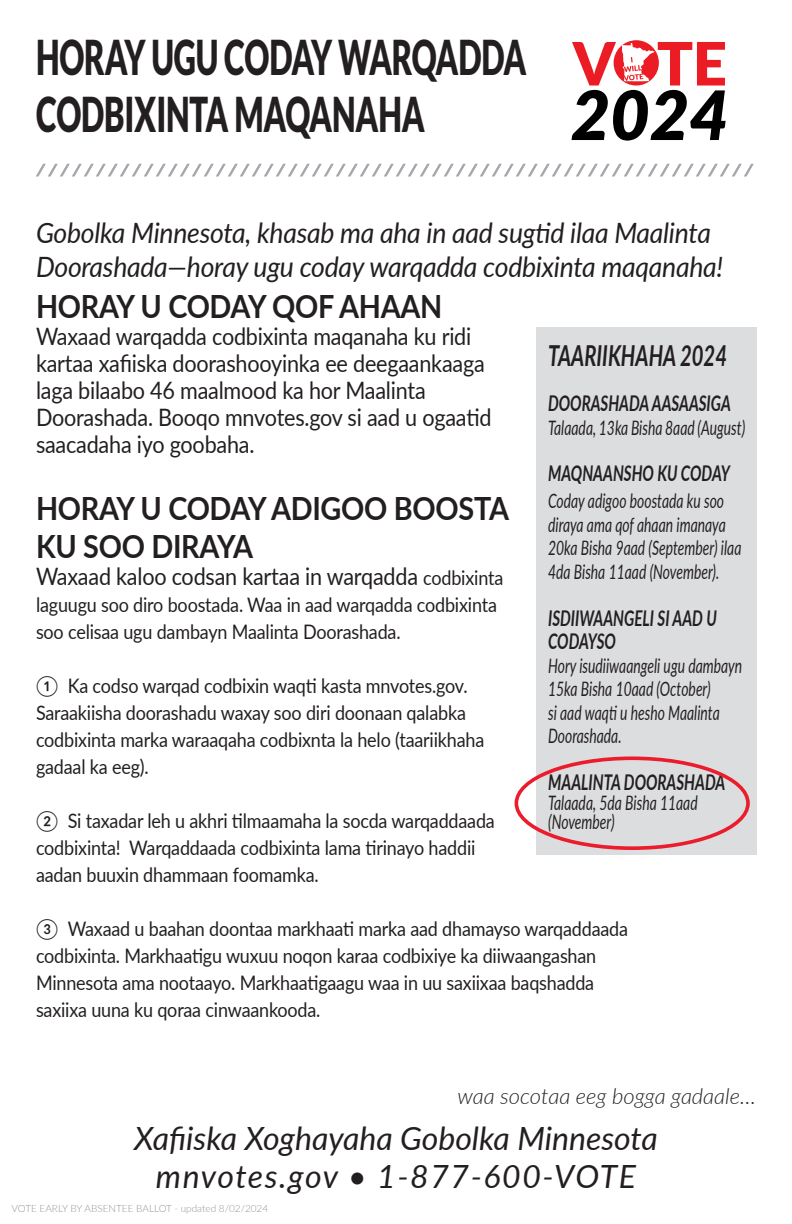
<style>
.page{position:relative;width:792px;height:1224px;background:#fff}
.page>*{position:absolute;margin:0;border:0;box-sizing:border-box;transform-origin:0 0}
.t1{font:italic 900 68.2px "Lato";color:#000}
.t2{font:900 48px/57.6px "Lato";letter-spacing:-.005em;color:#231f20;scale:.65 1}
.t3{font:italic 32px/38.4px "Lato";color:#231f20;text-align:center}
.Heading{font:700 32px/38.4px "Lato";letter-spacing:-.01em;color:#231f20;scale:.9 1}
.t4{font:italic 700 29px "Lato";color:#231f20;scale:.7 1}
.Introduction{font:italic 28px/33.6px "Lato";letter-spacing:-.01em;color:#231f20;scale:.95 1}
.Body{font:24px/27px "Lato";letter-spacing:-.01em;color:#231f20;scale:.9 1}
.t5{font:italic 300 22px "Lato";color:#231f20}
.t6{font:italic 700 21.6px/23.4px "Lato";color:#231f20;scale:.7 1}
.Body-2{font:20px/27px "Lato";letter-spacing:-.01em;color:#231f20}
.Body-3{font:20px/27px "Lato";letter-spacing:-.01em;color:#231f20;scale:.9 1}
.t7{font:italic 19.8px/23.6px "Lato";color:#231f20;scale:.7 1}
.t8{font:300 10px "Lato";color:#939598}
.s1{font-size:20px}
</style>
<div class="page">
<div style="left:536px;top:327px;width:221px;height:527px;background:#dcdddf"></div>
<div style="left:515px;top:756px;width:235px;height:94px;border:4px solid #eb1c2b;border-radius:50%"></div>
<svg style="left:572px;top:42px;width:44px;height:44px"></svg>
<div style="left:614px;top:40px;width:45px;height:46px;background:#ec1c24;border-radius:50%"></div>
<svg style="left:622px;top:42px;width:103px;height:44px"></svg>
<svg style="left:40px;top:164px;width:712px;height:12px"></svg>
<p class="t2" style="left:36px;top:27px;width:756px">HORAY UGU CODAY WARQADDA<br>CODBIXINTA MAQANAHA</p>
<h1 class="t1" style="left:571px;top:64px;width:160px">2024</h1>
<p class="Introduction" style="left:36px;top:215px;width:725px">Gobolka Minnesota, khasab ma aha in aad sugtid ilaa Maalinta<br>Doorashada—horay ugu coday warqadda codbixinta maqanaha!</p>
<p class="Heading" style="left:36px;top:286px;width:453px">HORAY U CODAY QOF AHAAN</p>
<p class="Body" style="left:36px;top:322px;width:508px">Waxaad warqadda codbixinta maqanaha ku ridi kartaa xafiiska doorashooyinka ee deegaankaaga laga bilaabo 46 maalmood ka hor Maalinta Doorashada. Booqo mnvotes.gov si aad u ogaatid saacadaha iyo goobaha.</p>
<p class="Heading" style="left:36px;top:488px;width:527px">HORAY U CODAY ADIGOO BOOSTA<br>KU SOO DIRAYA</p>
<p class="Body" style="left:36px;top:562px;width:521px">Waxaad kaloo codsan kartaa in warqadda <span class="s1">codbixinta</span></p>
<p class="Body-3" style="left:36px;top:591px;width:514px">laguugu soo diro boostada. Waa in aad warqadda codbixinta soo celisaa ugu dambayn Maalinta Doorashada.</p>
<p class="Body-2" style="left:36px;top:672px;width:450px">① Ka codso warqad codbixin waqti kasta mnvotes.gov.<br>Saraakiisha doorashadu waxay soo diri doonaan qalabka codbixinta marka waraaqaha codbixnta la helo (taariikhaha gadaal ka eeg).</p>
<p class="Body-2" style="left:36px;top:807px;width:460px">② Si taxadar leh u akhri tilmaamaha la socda warqaddaada codbixinta! Warqaddaada codbixinta lama tirinayo haddii aadan buuxin dhammaan foomamka.</p>
<p class="Body-2" style="left:36px;top:915px;width:594px">③ Waxaad u baahan doontaa markhaati marka aad dhamayso warqaddaada</p>
<p class="Body-3" style="left:36px;top:942px;width:624px">codbixinta. Markhaatigu wuxuu noqon karaa codbixiye ka diiwaangashan</p>
<p class="Body-3" style="left:36px;top:969px;width:622px">Minnesota ama nootaayo. Markhaatigaagu waa in uu saxiixaa baqshadda</p>
<p class="Body-3" style="left:36px;top:996px;width:318px">saxiixa uuna ku qoraa cinwaankooda.</p>
<h3 class="t4" style="left:548px;top:335px;width:257px">TAARIIKHAHA 2024</h3>
<p class="t6" style="left:548px;top:391px;width:263px">DOORASHADA AASAASIGA</p>
<p class="t7" style="left:548px;top:415px;width:283px">Talaada, 13ka Bisha 8aad (August)</p>
<p class="t6" style="left:548px;top:461px;width:261px">MAQNAANSHO KU CODAY</p>
<p class="t7" style="left:548px;top:489px;width:278px">Coday adigoo boostada ku soo diraya ama qof ahaan imanaya<br>20ka Bisha 9aad (September) ilaa<br>4da Bisha 11aad (November).</p>
<p class="t6" style="left:548px;top:605px;width:243px">ISDIIWAANGELI SI AAD U<br>CODAYSO</p>
<p class="t7" style="left:548px;top:653px;width:279px">Hory isudiiwaangeli ugu dambayn<br>15ka Bisha 10aad (October)<br>si aad waqti u hesho Maalinta<br>Doorashada.</p>
<p class="t6" style="left:548px;top:769px;width:255px">MAALINTA DOORASHADA</p>
<p class="t7" style="left:548px;top:792px;width:215px;line-height:19.8px">Talaada, 5da Bisha 11aad (November)</p>
<p class="t5" style="left:457px;top:1081px;width:300px">waa socotaa eeg bogga gadaale…</p>
<h3 class="t3" style="left:134px;top:1118px;width:525px">Xafiiska Xoghayaha Gobolka Minnesota mnvotes.gov • 1-877-600-VOTE</h3>
<p class="t8" style="left:11px;top:1202px;width:258px">VOTE EARLY BY ABSENTEE BALLOT - updated 8/02/2024</p>
</div>
